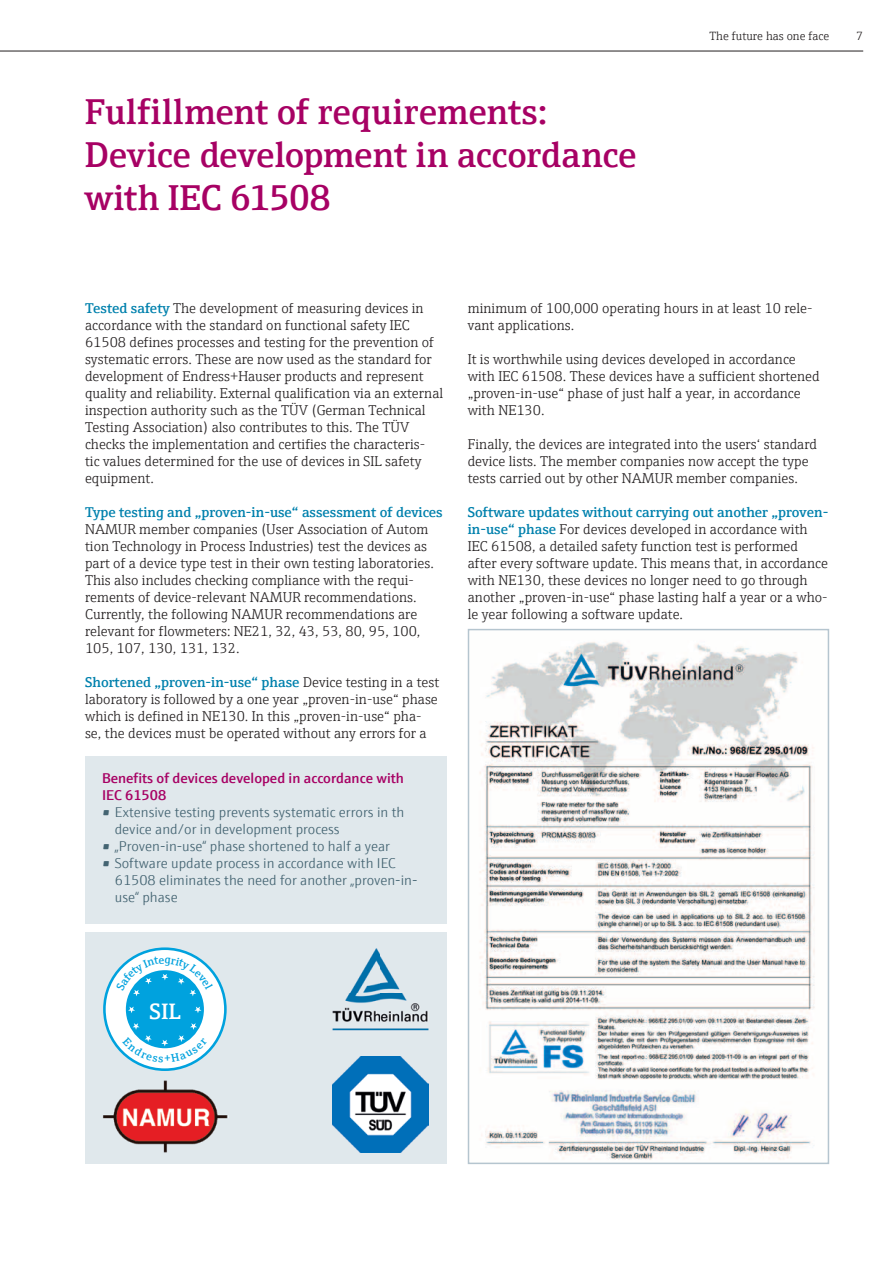
<style>
.page{position:relative;width:893px;height:1263px;background:#fff}
.page>*{position:absolute;margin:0;border:0;box-sizing:border-box;transform-origin:0 0}
.t1{font:600 36px/43.2px "E+H Serif";color:#a70164}
.t2{font:600 22.35px "E+H Serif";color:#fff}
.t3{font:300 14.25px/17px "E+H Serif";color:#231f20}
.t4{font:300 14.25px/17px "E+H Sans";color:#446472}
.t5{font:600 14.25px/17px "E+H Sans";color:#a70164}
.t6{font:600 14.25px "E+H Serif";color:#0081ad}
.t7{font:300 12px "E+H Serif";color:#231f20}
.s1{font-weight:600;color:#0081ad}
</style>
<div class="page">
<div style="left:85px;top:932px;width:361px;height:232px;background:#e0e8ec"></div>
<div style="left:85px;top:756px;width:361px;height:167px;background:#e0e8ec"></div>
<img style="left:332px;top:948px;width:97px;height:83px">
<img style="left:333px;top:1057px;width:95px;height:95px">
<img style="left:479px;top:641px;width:336px;height:519px">
<div style="left:468px;top:629px;width:361px;height:535px;border:2px solid #b5c5cf"></div>
<div style="left:104px;top:949px;width:121px;height:121px;background:#fff;border-radius:50%"></div>
<div style="left:126px;top:970px;width:78px;height:78px;background:#00a2de;border-radius:50%"></div>
<div style="left:103px;top:947px;width:124px;height:124px;border:3px solid #00a2de;border-radius:50%"></div>
<svg style="left:194px;top:1006px;width:7px;height:7px"></svg>
<svg style="left:128px;top:1006px;width:7px;height:7px"></svg>
<img style="left:103px;top:1081px;width:125px;height:71px">
<hr style="left:0;top:51px;width:863px;height:1px;background:#231f20">
<svg style="left:122px;top:1023px;width:86px;height:39px"></svg>
<svg style="left:116px;top:957px;width:97px;height:39px"></svg>
<h1 class="t1" style="left:85px;top:87px;width:553px">Fulfillment of requirements:<br>Device development in accordance with IEC 61508</h1>
<p class="t7" style="left:709px;top:27px;width:121px">The future has one face</p>
<p class="t7" style="left:856px;top:27px;width:8px">7</p>
<p class="t3" style="left:85px;top:298px;width:360px"><span class="s1">Tested safety</span> The development of measuring devices in accordance with the standard on functional safety IEC 61508 defines processes and testing for the prevention of systematic errors. These are now used as the standard for development of Endress+Hauser products and represent quality and reliability. External qualification via an external inspection authority such as the TÜV (German Technical Testing Association) also contributes to this. The TÜV checks the implementation and certifies the characteris&shy;tic values determined for the use of devices in SIL safety equipment.</p>
<p class="t6" style="left:85px;top:501px;width:359px">Type testing and „proven-in-use“ assessment of devices</p>
<p class="t3" style="left:85px;top:520px;width:350px">NAMUR member companies (User Association of Autom tion Technology in Process Industries) test the devices as part of a device type test in their own testing laboratories.<br>This also includes checking compliance with the requi&shy;rements of device-relevant NAMUR recommendations.<br>Currently, the following NAMUR recommendations are relevant for flowmeters: NE21, 32, 43, 53, 80, 95, 100, 105, 107, 130, 131, 132.</p>
<p class="t3" style="left:85px;top:673px;width:356px"><span class="s1">Shortened „proven-in-use“ phase</span> Device testing in a test laboratory is followed by a one year „proven-in-use“ phase which is defined in NE130. In this „proven-in-use“ pha&shy;se, the devices must be operated without any errors for a</p>
<p class="t5" style="left:102px;top:768px;width:303px">Benefits of devices developed in accordance with<br>IEC 61508</p>
<p class="t4" style="left:115px;top:802px;width:291px;text-indent:-13px">• Extensive testing prevents systematic errors in th device and/or in development process</p>
<p class="t4" style="left:102px;top:836px;width:290px">• „Proven-in-use“ phase shortened to half a year</p>
<p class="t4" style="left:115px;top:853px;width:304px;text-indent:-13px">• Software update process in accordance with IEC<br>61508 eliminates the need for another „proven-in&shy;use“ phase</p>
<p class="t3" style="left:468px;top:299px;width:346px">minimum of 100,000 operating hours in at least 10 rele&shy;vant applications.</p>
<p class="t3" style="left:468px;top:350px;width:353px">It is worthwhile using devices developed in accordance with IEC 61508. These devices have a sufficient shortened „proven-in-use“ phase of just half a year, in accordance with NE130.</p>
<p class="t3" style="left:468px;top:435px;width:351px">Finally, the devices are integrated into the users‘ standard device lists. The member companies now accept the type tests carried out by other NAMUR member companies.</p>
<p class="t3" style="left:468px;top:503px;width:362px"><span class="s1">Software updates without carrying out another „proven&shy;in-use“ phase</span> For devices developed in accordance with IEC 61508, a detailed safety function test is performed after every software update. This means that, in accordance with NE130, these devices no longer need to go through another „proven-in-use“ phase lasting half a year or a who&shy;le year following a software update.</p>
<h2 class="t2" style="left:149px;top:994px;width:33px">SIL</h2>
</div>
